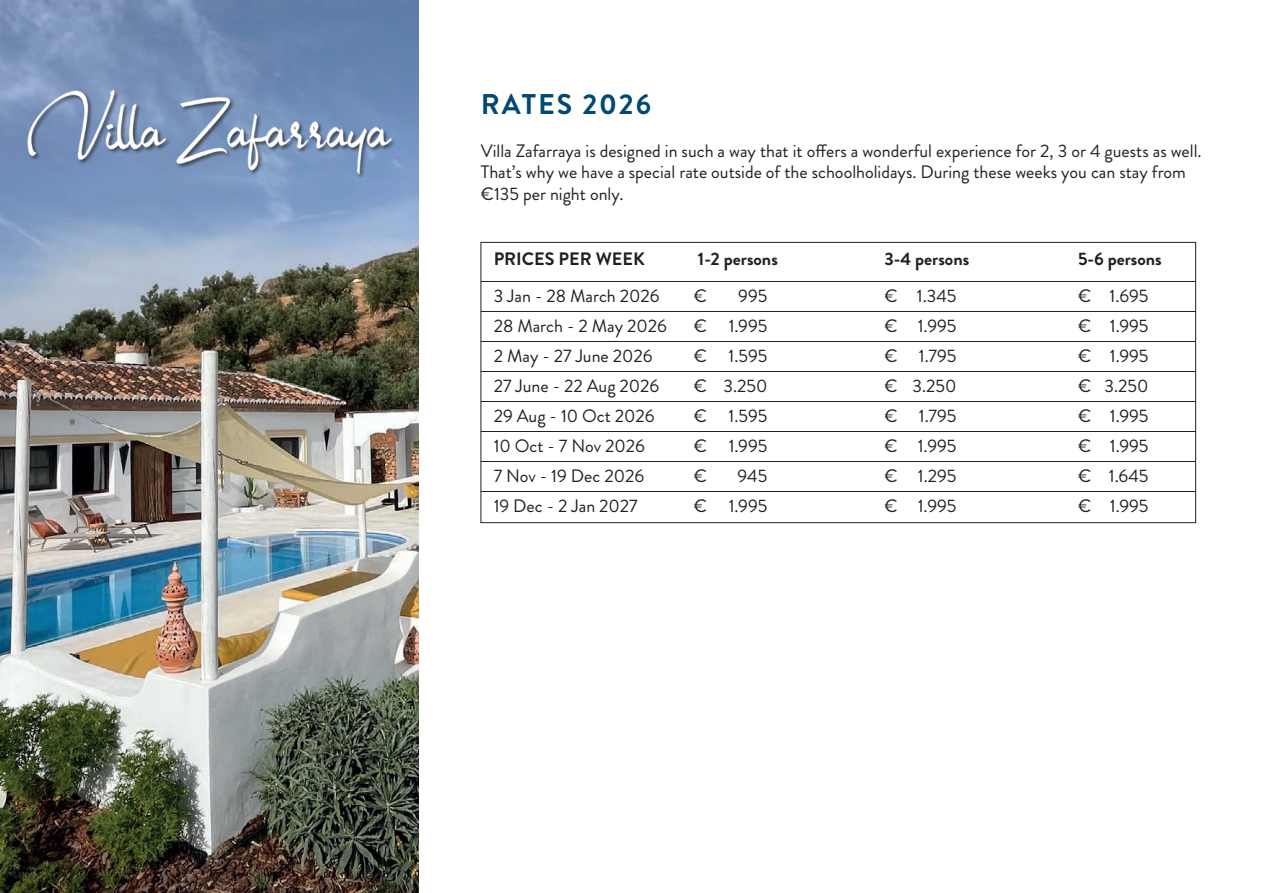
<style>
.page{position:relative;width:1263px;height:893px;background:#fff}
.page>*{position:absolute;margin:0;border:0;box-sizing:border-box;transform-origin:0 0}
.t1{font:700 28.5px "Brandon Grotesque";letter-spacing:.07em;color:#014874}
.t2{font:18px/21.6px "Brandon Grotesque";color:#231f20}
.t3{font:700 18px "Brandon Grotesque";color:#231f20}
</style>
<div class="page">
<hr style="left:481px;top:311px;width:715px;height:1px;background:#231f20">
<hr style="left:481px;top:281px;width:715px;height:1px;background:#231f20">
<hr style="left:481px;top:341px;width:715px;height:1px;background:#231f20">
<hr style="left:481px;top:371px;width:715px;height:1px;background:#231f20">
<hr style="left:481px;top:401px;width:715px;height:1px;background:#231f20">
<hr style="left:481px;top:431px;width:715px;height:1px;background:#231f20">
<hr style="left:481px;top:461px;width:715px;height:1px;background:#231f20">
<hr style="left:481px;top:491px;width:715px;height:1px;background:#231f20">
<img style="left:0;top:0;width:419px;height:893px">
<img style="left:0;top:49px;width:419px;height:134px">
<h1 class="t1" style="left:481px;top:84px;width:172px">RATES 2026</h1>
<p class="t2" style="left:481px;top:140px;width:722px">Villa Zafarraya is designed in such a way that it offers a wonderful experience for 2, 3 or 4 guests as well.<br>That’s why we have a special rate outside of the schoolholidays. During these weeks you can stay from €135 per night only.</p>
<p class="t3" style="left:494px;top:246px;width:153px">PRICES PER WEEK</p>
<p class="t3" style="left:698px;top:246px;width:81px">1-2 persons</p>
<p class="t3" style="left:884px;top:246px;width:86px">3-4 persons</p>
<p class="t3" style="left:1078px;top:246px;width:85px">5-6 persons</p>
<p class="t2" style="left:494px;top:285px;width:167px">3 Jan - 28 March 2026</p>
<p class="t2" style="left:694px;top:285px;width:15px">€</p>
<p class="t2" style="left:738px;top:285px;width:31px">995</p>
<p class="t2" style="left:884px;top:285px;width:73px">€ 1.345</p>
<p class="t2" style="left:1078px;top:285px;width:72px">€ 1.695</p>
<p class="t2" style="left:494px;top:315px;width:175px">28 March - 2 May 2026</p>
<p class="t2" style="left:694px;top:315px;width:75px">€ 1.995</p>
<p class="t2" style="left:884px;top:315px;width:73px">€ 1.995</p>
<p class="t2" style="left:1078px;top:315px;width:72px">€ 1.995</p>
<p class="t2" style="left:494px;top:345px;width:160px">2 May - 27 June 2026</p>
<p class="t2" style="left:694px;top:345px;width:75px">€ 1.595</p>
<p class="t2" style="left:884px;top:345px;width:73px">€ 1.795</p>
<p class="t2" style="left:1078px;top:345px;width:72px">€ 1.995</p>
<p class="t2" style="left:494px;top:375px;width:167px">27 June - 22 Aug 2026</p>
<p class="t2" style="left:694px;top:375px;width:75px">€ 3.250</p>
<p class="t2" style="left:884px;top:375px;width:73px">€ 3.250</p>
<p class="t2" style="left:1078px;top:375px;width:72px">€ 3.250</p>
<p class="t2" style="left:494px;top:405px;width:162px">29 Aug - 10 Oct 2026</p>
<p class="t2" style="left:694px;top:405px;width:75px">€ 1.595</p>
<p class="t2" style="left:884px;top:405px;width:73px">€ 1.795</p>
<p class="t2" style="left:1078px;top:405px;width:72px">€ 1.995</p>
<p class="t2" style="left:494px;top:435px;width:153px">10 Oct - 7 Nov 2026</p>
<p class="t2" style="left:694px;top:435px;width:75px">€ 1.995</p>
<p class="t2" style="left:884px;top:435px;width:73px">€ 1.995</p>
<p class="t2" style="left:1078px;top:435px;width:72px">€ 1.995</p>
<p class="t2" style="left:494px;top:466px;width:152px">7 Nov - 19 Dec 2026</p>
<p class="t2" style="left:694px;top:466px;width:15px">€</p>
<p class="t2" style="left:737px;top:466px;width:31px">945</p>
<p class="t2" style="left:884px;top:466px;width:73px">€ 1.295</p>
<p class="t2" style="left:1078px;top:466px;width:72px">€ 1.645</p>
<p class="t2" style="left:494px;top:496px;width:146px">19 Dec - 2 Jan 2027</p>
<p class="t2" style="left:694px;top:496px;width:75px">€ 1.995</p>
<p class="t2" style="left:884px;top:496px;width:73px">€ 1.995</p>
<p class="t2" style="left:1078px;top:496px;width:72px">€ 1.995</p>
</div>
